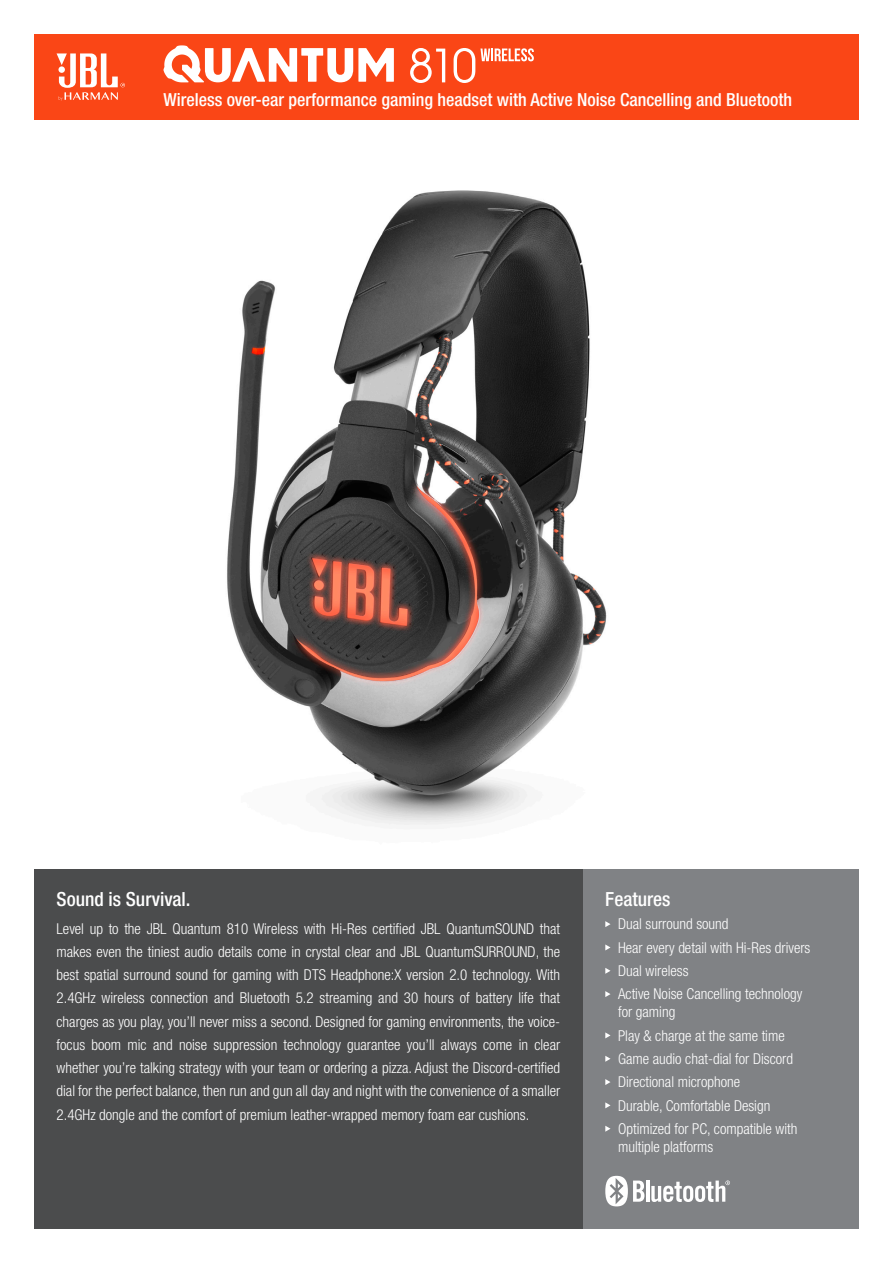
<style>
.page{position:relative;width:893px;height:1263px;background:#fff}
.page>*{position:absolute;margin:0;border:0;box-sizing:border-box;transform-origin:0 0}
.t1{font:50.7px "Avant Gard Goth EF";color:#fff}
.t2{font:500 condensed 19.5px "Helvetica Neue LT Pro";color:#fff}
.t3{font:500 condensed 18px "Helvetica Neue LT Pro";color:#fff}
.t4{font:300 condensed 15px/23.2px "Helvetica Neue LT Pro";color:#fff}
</style>
<div class="page">
<img style="left:34px;top:119px;width:825px;height:706px">
<div style="left:34px;top:34px;width:825px;height:85px;background:#fa4616"></div>
<svg style="left:57px;top:53px;width:68px;height:48px"></svg>
<div style="left:583px;top:870px;width:276px;height:359px;background:#808285"></div>
<svg style="left:605px;top:921px;width:5px;height:6px"></svg>
<svg style="left:605px;top:944px;width:5px;height:6px"></svg>
<svg style="left:605px;top:968px;width:5px;height:6px"></svg>
<svg style="left:605px;top:991px;width:5px;height:6px"></svg>
<svg style="left:605px;top:1032px;width:5px;height:6px"></svg>
<svg style="left:605px;top:1056px;width:5px;height:6px"></svg>
<svg style="left:605px;top:1079px;width:5px;height:6px"></svg>
<svg style="left:605px;top:1102px;width:5px;height:6px"></svg>
<svg style="left:605px;top:1126px;width:5px;height:6px"></svg>
<div style="left:34px;top:870px;width:549px;height:359px;background:#4b4c4d"></div>
<svg style="left:163px;top:45px;width:231px;height:37px"></svg>
<svg style="left:480px;top:48px;width:54px;height:13px"></svg>
<svg style="left:605px;top:1176px;width:39px;height:30px"></svg>
<hr style="left:646px;top:1180px;width:3px;height:22px;background:#fff">
<svg style="left:651px;top:1180px;width:79px;height:22px"></svg>
<p class="t1" style="left:408px;top:36px;width:70px">810</p>
<p class="t3" style="left:163px;top:89px;width:630px">Wireless over-ear performance gaming headset with Active Noise Cancelling and Bluetooth</p>
<p class="t2" style="left:57px;top:887px;width:136px">Sound is Survival.</p>
<p class="t4" style="left:57px;top:916px;width:505px;text-align:justify">Level up to the JBL Quantum 810 Wireless with Hi-Res certified JBL QuantumSOUND that makes even the tiniest audio details come in crystal clear and JBL QuantumSURROUND, the best spatial surround sound for gaming with DTS Headphone:X version 2.0 technology. With 2.4GHz wireless connection and Bluetooth 5.2 streaming and 30 hours of battery life that charges as you play, you’ll never miss a second. Designed for gaming environments, the voice&shy;focus boom mic and noise suppression technology guarantee you’ll always come in clear whether you’re talking strategy with your team or ordering a pizza. Adjust the Discord-certified dial for the perfect balance, then run and gun all day and night with the convenience of a smaller 2.4GHz dongle and the comfort of premium leather-wrapped memory foam ear cushions.</p>
<p class="t2" style="left:605px;top:887px;width:67px">Features</p>
<p class="t4" style="left:618px;top:912px;width:112px">Dual surround sound</p>
<p class="t4" style="left:618px;top:936px;width:194px">Hear every detail with Hi-Res drivers</p>
<p class="t4" style="left:618px;top:959px;width:72px">Dual wireless</p>
<p class="t4" style="left:618px;top:985px;width:186px;line-height:18px">Active Noise Cancelling technology for gaming</p>
<p class="t4" style="left:618px;top:1024px;width:168px">Play &amp; charge at the same time</p>
<p class="t4" style="left:618px;top:1047px;width:176px">Game audio chat-dial for Discord</p>
<p class="t4" style="left:618px;top:1070px;width:124px">Directional microphone</p>
<p class="t4" style="left:618px;top:1093px;width:154px">Durable, Comfortable Design</p>
<p class="t4" style="left:618px;top:1119px;width:181px;line-height:18px">Optimized for PC, compatible with multiple platforms</p>
</div>
